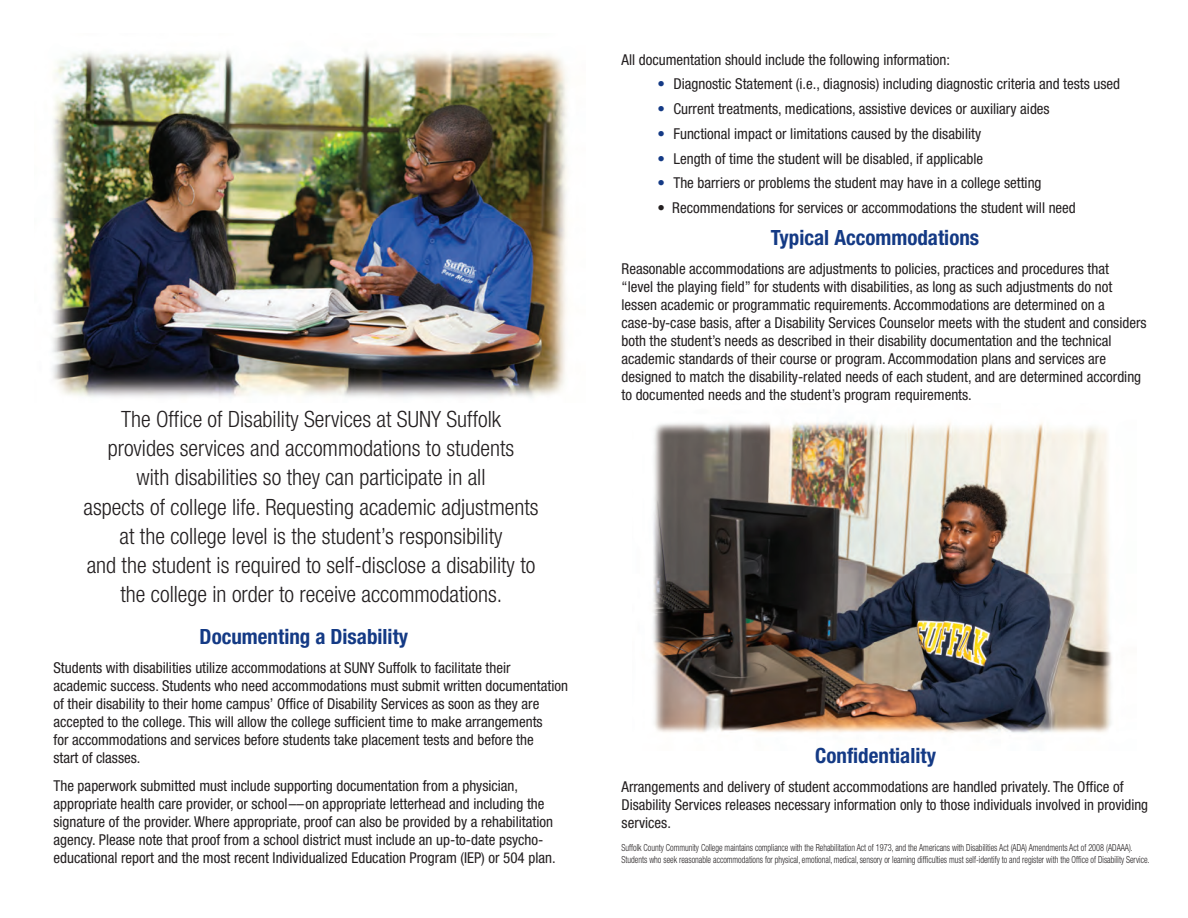
<style>
.page{position:relative;width:1188px;height:918px;background:#fff}
.page>*{position:absolute;margin:0;border:0;box-sizing:border-box;transform-origin:0 0}
.t1{font:300 condensed 22.5px/29.2px "Helvetica Neue LT Std";color:#231f20;text-align:center}
.t2{font:700 condensed 21px "Helvetica Neue LT Std";color:#143a85}
.t3{font:condensed 15px/18px "Helvetica Neue LT Std";color:#231f20}
.t4{font:300 condensed 9.75px/11.7px "Helvetica Neue LT Std";color:#231f20;scale:.85 1}
.s1{color:#143a85}
</style>
<div class="page">
<img style="left:52px;top:51px;width:515px;height:347px">
<img style="left:653px;top:422px;width:459px;height:311px">
<p class="t1" style="left:84px;top:406px;width:457px">The Office of Disability Services at SUNY Suffolk<br>provides services and accommodations to students<br>with disabilities so they can participate in all<br>aspects of college life. Requesting academic adjustments at the college level is the student’s responsibility<br>and the student is required to self-disclose a disability to the college in order to receive accommodations.</p>
<h2 class="t2" style="left:200px;top:629px;width:210px">Documenting a Disability</h2>
<p class="t3" style="left:53px;top:660px;width:516px">Students with disabilities utilize accommodations at SUNY Suffolk to facilitate their<br>academic success. Students who need accommodations must submit written documentation of their disability to their home campus’ Office of Disability Services as soon as they are accepted to the college. This will allow the college sufficient time to make arrangements<br>for accommodations and services before students take placement tests and before the<br>start of classes.</p>
<p class="t3" style="left:53px;top:778px;width:504px">The paperwork submitted must include supporting documentation from a physician, appropriate health care provider, or school––on appropriate letterhead and including the signature of the provider. Where appropriate, proof can also be provided by a rehabilitation agency. Please note that proof from a school district must include an up-to-date psycho&shy;educational report and the most recent Individualized Education Program (IEP) or 504 plan.</p>
<p class="t3" style="left:622px;top:52px;width:330px">All documentation should include the following information:</p>
<p class="t3" style="left:658px;top:76px;width:464px"><span class="s1">•</span> Diagnostic Statement (i.e., diagnosis) including diagnostic criteria and tests used</p>
<p class="t3" style="left:658px;top:101px;width:394px"><span class="s1">•</span> Current treatments, medications, assistive devices or auxiliary aides</p>
<p class="t3" style="left:658px;top:126px;width:325px"><span class="s1">•</span> Functional impact or limitations caused by the disability</p>
<p class="t3" style="left:658px;top:151px;width:327px"><span class="s1">•</span> Length of time the student will be disabled, if applicable</p>
<p class="t3" style="left:658px;top:175px;width:386px"><span class="s1">•</span> The barriers or problems the student may have in a college setting</p>
<p class="t3" style="left:658px;top:200px;width:420px">• Recommendations for services or accommodations the student will need</p>
<h2 class="t2" style="left:771px;top:230px;width:210px">Typical Accommodations</h2>
<p class="t3" style="left:622px;top:261px;width:527px">Reasonable accommodations are adjustments to policies, practices and procedures that<br>“level the playing field” for students with disabilities, as long as such adjustments do not lessen academic or programmatic requirements. Accommodations are determined on a case-by-case basis, after a Disability Services Counselor meets with the student and considers both the student’s needs as described in their disability documentation and the technical academic standards of their course or program. Accommodation plans and services are designed to match the disability-related needs of each student, and are determined according to documented needs and the student’s program requirements.</p>
<h2 class="t2" style="left:815px;top:748px;width:122px">Confidentiality</h2>
<p class="t3" style="left:622px;top:779px;width:528px">Arrangements and delivery of student accommodations are handled privately. The Office of<br>Disability Services releases necessary information only to those individuals involved in providing services.</p>
<p class="t4" style="left:622px;top:843px;width:623px">Suffolk County Community College maintains compliance with the Rehabilitation Act of 1973, and the Americans with Disabilities Act (ADA) Amendments Act of 2008 (ADAAA).<br>Students who seek reasonable accommodations for physical, emotional, medical, sensory or learning difficulties must self-identify to and register with the Office of Disability Service.</p>
</div>
